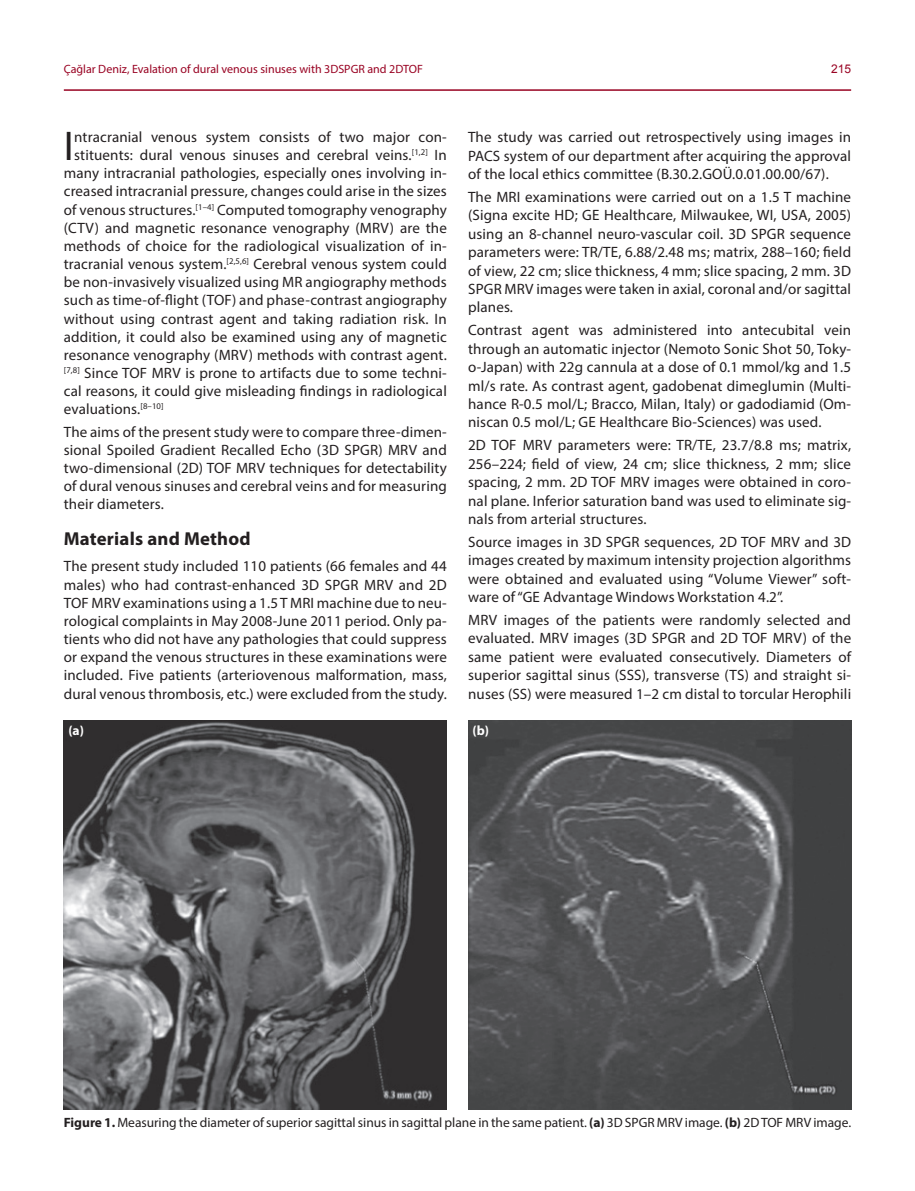
<style>
.page{position:relative;width:915px;height:1191px;background:#fff}
.page>*{position:absolute;margin:0;border:0;box-sizing:border-box;transform-origin:0 0}
.t1{font:41.7px "Myriad Pro";color:#231f20}
.t2{font:700 18.75px "Myriad Pro";letter-spacing:.01em;color:#231f20}
.t3{font:15px/18.5px "Myriad Pro";letter-spacing:.01em;color:#231f20;text-align:justify}
.t4{font:13.5px "Myriad Pro";letter-spacing:-.005em;color:#231f20}
.t5{font:700 13.5px "Myriad Pro";color:#fff}
.t6{font:12px "Myriad Pro";color:#990323}
.t7{font:12px "Arial";color:#990323}
.s1{font-weight:700}
</style>
<div class="page">
<hr style="left:64px;top:89px;width:786px;height:2px;background:#990323">
<img style="left:64px;top:720px;width:382px;height:389px">
<img style="left:468px;top:720px;width:382px;height:389px">
<p class="t6" style="left:64px;top:61px;width:360px">Çağlar Deniz, Evalation of dural venous sinuses with 3DSPGR and 2DTOF</p>
<p class="t7" style="left:830px;top:60px;width:22px">215</p>
<h1 class="t1" style="left:64px;top:120px;width:11px">I</h1>
<p class="t3" style="left:74px;top:128px;width:374px">ntracranial venous system consists of two major con-</p>
<p class="t3" style="left:74px;top:146px;width:374px">stituents: dural venous sinuses and cerebral veins.<sup>[1,2]</sup> In</p>
<p class="t3" style="left:64px;top:164px;width:384px">many intracranial pathologies, especially ones involving in-</p>
<p class="t3" style="left:64px;top:182px;width:384px">creased intracranial pressure, changes could arise in the sizes</p>
<p class="t3" style="left:64px;top:200px;width:384px">of venous structures.<sup>[1–4]</sup> Computed tomography venography</p>
<p class="t3" style="left:64px;top:218px;width:384px">(CTV) and magnetic resonance venography (MRV) are the</p>
<p class="t3" style="left:64px;top:236px;width:384px">methods of choice for the radiological visualization of in-</p>
<p class="t3" style="left:64px;top:254px;width:384px">tracranial venous system.<sup>[2,5,6]</sup> Cerebral venous system could</p>
<p class="t3" style="left:64px;top:273px;width:384px">be non-invasively visualized using MR angiography methods</p>
<p class="t3" style="left:64px;top:291px;width:384px">such as time-of-flight (TOF) and phase-contrast angiography</p>
<p class="t3" style="left:64px;top:309px;width:384px">without using contrast agent and taking radiation risk. In</p>
<p class="t3" style="left:64px;top:327px;width:384px">addition, it could also be examined using any of magnetic</p>
<p class="t3" style="left:64px;top:345px;width:384px">resonance venography (MRV) methods with contrast agent.</p>
<p class="t3" style="left:64px;top:363px;width:384px"><sup>[7,8]</sup> Since TOF MRV is prone to artifacts due to some techni-</p>
<p class="t3" style="left:64px;top:382px;width:384px">cal reasons, it could give misleading findings in radiological</p>
<p class="t3" style="left:64px;top:400px;width:101px">evaluations.<sup>[8–10]</sup></p>
<p class="t3" style="left:64px;top:422px;width:384px">The aims of the present study were to compare three-dimen&shy;sional Spoiled Gradient Recalled Echo (3D SPGR) MRV and two-dimensional (2D) TOF MRV techniques for detectability of dural venous sinuses and cerebral veins and for measuring their diameters.</p>
<p class="t2" style="left:64px;top:526px;width:188px">Materials and Method</p>
<p class="t3" style="left:64px;top:557px;width:384px">The present study included 110 patients (66 females and 44 males) who had contrast-enhanced 3D SPGR MRV and 2D TOF MRV examinations using a 1.5 T MRI machine due to neu&shy;rological complaints in May 2008-June 2011 period. Only pa&shy;tients who did not have any pathologies that could suppress or expand the venous structures in these examinations were included. Five patients (arteriovenous malformation, mass, dural venous thrombosis, etc.) were excluded from the study.</p>
<p class="t3" style="left:468px;top:128px;width:384px">The study was carried out retrospectively using images in PACS system of our department after acquiring the approval of the local ethics committee (B.30.2.GOÜ.0.01.00.00/67).</p>
<p class="t3" style="left:468px;top:187px;width:384px">The MRI examinations were carried out on a 1.5 T machine (Signa excite HD; GE Healthcare, Milwaukee, WI, USA, 2005) using an 8-channel neuro-vascular coil. 3D SPGR sequence parameters were: TR/TE, 6.88/2.48 ms; matrix, 288–160; field of view, 22 cm; slice thickness, 4 mm; slice spacing, 2 mm. 3D SPGR MRV images were taken in axial, coronal and/or sagittal planes.</p>
<p class="t3" style="left:468px;top:321px;width:384px">Contrast agent was administered into antecubital vein through an automatic injector (Nemoto Sonic Shot 50, Toky&shy;o-Japan) with 22g cannula at a dose of 0.1 mmol/kg and 1.5 ml/s rate. As contrast agent, gadobenat dimeglumin (Multi&shy;hance R-0.5 mol/L; Bracco, Milan, Italy) or gadodiamid (Om&shy;niscan 0.5 mol/L; GE Healthcare Bio-Sciences) was used.</p>
<p class="t3" style="left:468px;top:435px;width:384px">2D TOF MRV parameters were: TR/TE, 23.7/8.8 ms; matrix, 256–224; field of view, 24 cm; slice thickness, 2 mm; slice spacing, 2 mm. 2D TOF MRV images were obtained in coro&shy;nal plane. Inferior saturation band was used to eliminate sig&shy;nals from arterial structures.</p>
<p class="t3" style="left:468px;top:532px;width:384px">Source images in 3D SPGR sequences, 2D TOF MRV and 3D images created by maximum intensity projection algorithms were obtained and evaluated using “Volume Viewer” soft&shy;ware of “GE Advantage Windows Workstation 4.2”.</p>
<p class="t3" style="left:468px;top:610px;width:384px">MRV images of the patients were randomly selected and evaluated. MRV images (3D SPGR and 2D TOF MRV) of the same patient were evaluated consecutively. Diameters of superior sagittal sinus (SSS), transverse (TS) and straight si&shy;nuses (SS) were measured 1–2 cm distal to torcular Herophili</p>
<p class="t5" style="left:68px;top:721px;width:17px">(a)</p>
<p class="t5" style="left:472px;top:721px;width:18px">(b)</p>
<p class="t4" style="left:64px;top:1114px;width:788px"><span class="s1">Figure 1.</span> Measuring the diameter of superior sagittal sinus in sagittal plane in the same patient. <span class="s1">(a)</span> 3D SPGR MRV image. <span class="s1">(b)</span> 2D TOF MRV image.</p>
</div>
